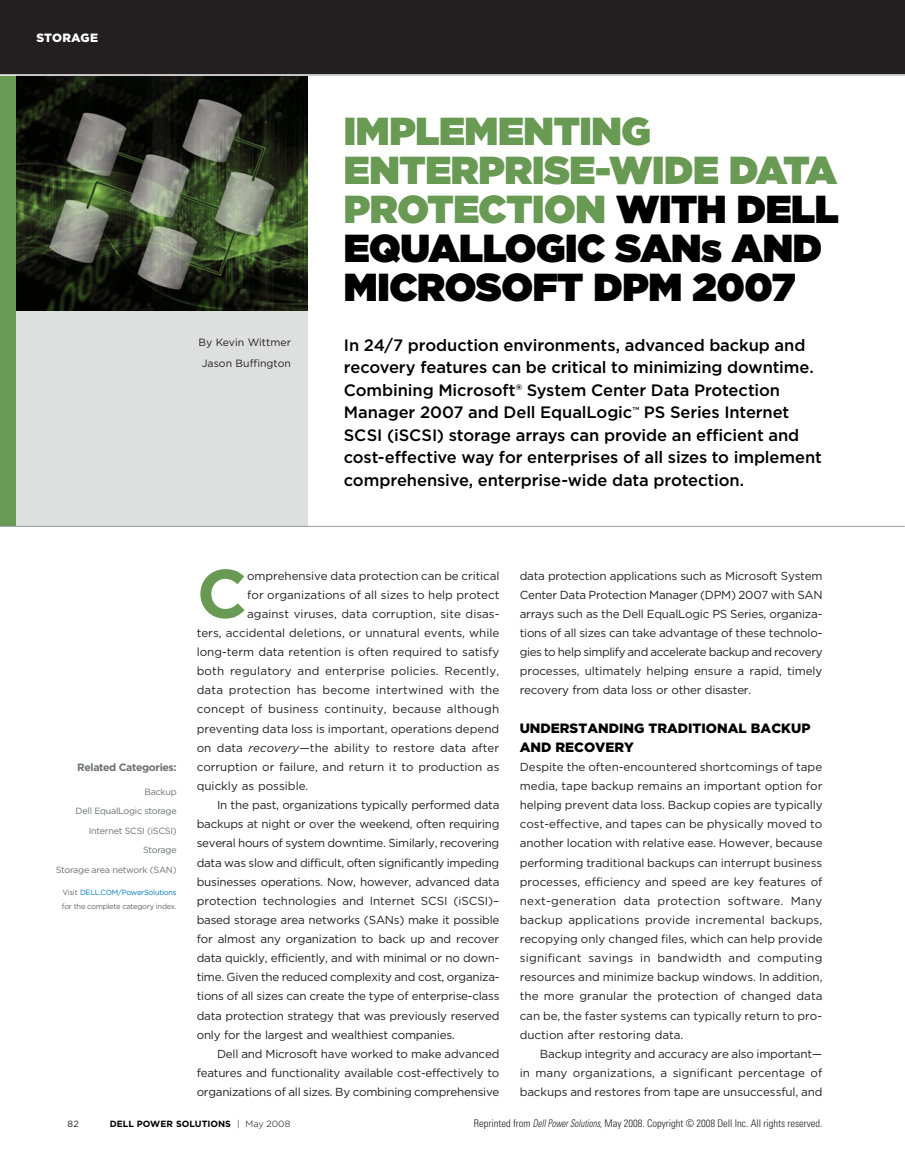
<style>
.page{position:relative;width:905px;height:1175px;background:#fff}
.page>*{position:absolute;margin:0;border:0;box-sizing:border-box;transform-origin:0 0}
.t1{font:700 68.4px "Gotham";color:#699a54}
.t2{font:900 39px/39px "Gotham";letter-spacing:-.01em;color:#699a54}
.t3{font:900 39px "Gotham";color:#000}
.t4{font:500 16.5px/22.5px "Gotham";letter-spacing:-.005em;color:#000}
.t5{font:900 13.5px/19.2px "Gotham";color:#000}
.t6{font:900 12px "Gotham";letter-spacing:.01em;color:#fff}
.t7{font:11.7px/19px "Gotham";letter-spacing:-.015em;color:#231f20;text-align:justify}
.t8{font:11.7px "Gotham";letter-spacing:.015em;color:#231f20}
.t9{font:11.7px "Gotham";letter-spacing:.005em;color:#231f20}
.t10{font:300 condensed 10.5px "Univers LT Std";color:#231f20}
.t11{font:10.5px/21px "Gotham";color:#231f20;text-align:center}
.t12{font:700 10.5px "Gotham";letter-spacing:-.03em;color:#6d6f71}
.t13{font:9px/19.5px "Gotham";letter-spacing:-.025em;color:#6d6f71;text-align:right}
.t14{font:700 9px "Gotham";color:#000}
.t15{font:9px "Gotham";color:#231f20}
.t16{font:7.5px/13.5px "Gotham";letter-spacing:-.03em;color:#636466}
.s1{color:#000}
.s2{color:#007ac3}
.s3{font-style:italic}
.s4{font-weight:300}
</style>
<div class="page">
<div style="left:0;top:0;width:904px;height:75px;background:#231f20"></div>
<div style="left:0;top:289px;width:307px;height:237px;background:#dedfdf"></div>
<img style="left:15px;top:76px;width:292px;height:235px">
<div style="left:0;top:75px;width:15px;height:451px;background:#699a54"></div>
<hr style="left:0;top:526px;width:904px;height:1px;background:#9b9ca3">
<hr style="left:0;top:74px;width:904px;height:2px;background:#fff">
<p class="t6" style="left:36px;top:29px;width:63px">STORAGE</p>
<p class="t11" style="left:198px;top:331px;width:94px">By Kevin Wittmer<br>Jason Buffington</p>
<h2 class="t2" style="left:344px;top:111px;width:496px">IMPLEMENTING<br>ENTERPRISE-WIDE DATA<br>PROTECTION <span class="s1">WITH DELL<br>EQUALLOGIC SANS AND<br>MICROSOFT DPM</span></h2>
<h2 class="t3" style="left:692px;top:259px;width:104px">2007</h2>
<p class="t4" style="left:344px;top:333px;width:479px">In 24/7 production environments, advanced backup and recovery features can be critical to minimizing downtime.<br>Combining Microsoft® System Center Data Protection Manager 2007 and Dell EqualLogic<sup>™</sup> PS Series Internet SCSI (iSCSI) storage arrays can provide an efficient and cost-effective way for enterprises of all sizes to implement comprehensive, enterprise-wide data protection.</p>
<p class="t12" style="left:77px;top:760px;width:101px">Related Categories:</p>
<p class="t13" style="left:56px;top:781px;width:122px">Backup<br>Dell EqualLogic storage<br>Internet SCSI (iSCSI)<br>Storage<br>Storage area network (SAN)</p>
<p class="t16" style="left:62px;top:885px;width:116px">Visit <span class="s2">DELL.COM/PowerSolutions </span>for the complete category index.</p>
<h1 class="t1" style="left:197px;top:548px;width:52px">C</h1>
<p class="t7" style="left:247px;top:565px;width:254px">omprehensive data protection can be critical</p>
<p class="t7" style="left:247px;top:585px;width:254px">for organizations of all sizes to help protect</p>
<p class="t7" style="left:247px;top:604px;width:254px">against viruses, data corruption, site disas-</p>
<p class="t7" style="left:197px;top:623px;width:304px">ters, accidental deletions, or unnatural events, while</p>
<p class="t7" style="left:197px;top:642px;width:304px">long-term data retention is often required to satisfy</p>
<p class="t8" style="left:197px;top:663px;width:304px">both regulatory and enterprise policies. Recently,</p>
<p class="t8" style="left:197px;top:682px;width:304px">data protection has become intertwined with the</p>
<p class="t8" style="left:197px;top:702px;width:304px">concept of business continuity, because although</p>
<p class="t7" style="left:197px;top:718px;width:304px">preventing data loss is important, operations depend</p>
<p class="t9" style="left:197px;top:740px;width:304px">on data <span class="s3">recovery</span>—the ability to restore data after</p>
<p class="t7" style="left:197px;top:757px;width:304px">corruption or failure, and return it to production as</p>
<p class="t7" style="left:197px;top:776px;width:113px">quickly as possible.</p>
<p class="t7" style="left:217px;top:795px;width:284px">In the past, organizations typically performed data</p>
<p class="t7" style="left:197px;top:814px;width:304px">backups at night or over the weekend, often requiring</p>
<p class="t7" style="left:197px;top:833px;width:304px">several hours of system downtime. Similarly, recovering</p>
<p class="t7" style="left:197px;top:852px;width:304px">data was slow and difficult, often significantly impeding</p>
<p class="t7" style="left:197px;top:871px;width:304px">businesses operations. Now, however, advanced data</p>
<p class="t7" style="left:197px;top:891px;width:304px">protection technologies and Internet SCSI (iSCSI)–</p>
<p class="t7" style="left:197px;top:910px;width:304px">based storage area networks (SANs) make it possible</p>
<p class="t7" style="left:197px;top:929px;width:304px">for almost any organization to back up and recover</p>
<p class="t7" style="left:197px;top:948px;width:304px">data quickly, efficiently, and with minimal or no down-</p>
<p class="t7" style="left:197px;top:967px;width:304px">time. Given the reduced complexity and cost, organiza-</p>
<p class="t7" style="left:197px;top:986px;width:304px">tions of all sizes can create the type of enterprise-class</p>
<p class="t7" style="left:197px;top:1005px;width:304px">data protection strategy that was previously reserved</p>
<p class="t7" style="left:197px;top:1024px;width:259px">only for the largest and wealthiest companies.</p>
<p class="t7" style="left:217px;top:1043px;width:284px">Dell and Microsoft have worked to make advanced</p>
<p class="t7" style="left:197px;top:1063px;width:304px">features and functionality available cost-effectively to</p>
<p class="t7" style="left:197px;top:1082px;width:304px">organizations of all sizes. By combining comprehensive</p>
<p class="t7" style="left:519px;top:565px;width:304px">data protection applications such as Microsoft System Center Data Protection Manager (DPM) 2007 with SAN arrays such as the Dell EqualLogic PS Series, organiza&shy;tions of all sizes can take advantage of these technolo&shy;gies to help simplify and accelerate backup and recovery processes, ultimately helping ensure a rapid, timely recovery from data loss or other disaster.</p>
<p class="t5" style="left:519px;top:718px;width:292px">UNDERSTANDING TRADITIONAL BACKUP<br>AND RECOVERY</p>
<p class="t7" style="left:519px;top:757px;width:304px">Despite the often-encountered shortcomings of tape media, tape backup remains an important option for helping prevent data loss. Backup copies are typically cost-effective, and tapes can be physically moved to another location with relative ease. However, because performing traditional backups can interrupt business processes, efficiency and speed are key features of next-generation data protection software. Many backup applications provide incremental backups, recopying only changed files, which can help provide significant savings in bandwidth and computing resources and minimize backup windows. In addition, the more granular the protection of changed data can be, the faster systems can typically return to pro&shy;duction after restoring data.</p>
<p class="t7" style="left:519px;top:1044px;width:304px;text-indent:20px">Backup integrity and accuracy are also important— in many organizations, a significant percentage of backups and restores from tape are unsuccessful, and</p>
<p class="t15" style="left:68px;top:1118px;width:13px">82</p>
<p class="t14" style="left:110px;top:1117px;width:182px">DELL POWER SOLUTIONS <span class="s4">| May 2008</span></p>
<p class="t10" style="left:474px;top:1117px;width:350px">Reprinted from <span class="s3">Dell Power Solutions</span>, May 2008. Copyright © 2008 Dell Inc. All rights reserved.</p>
</div>
